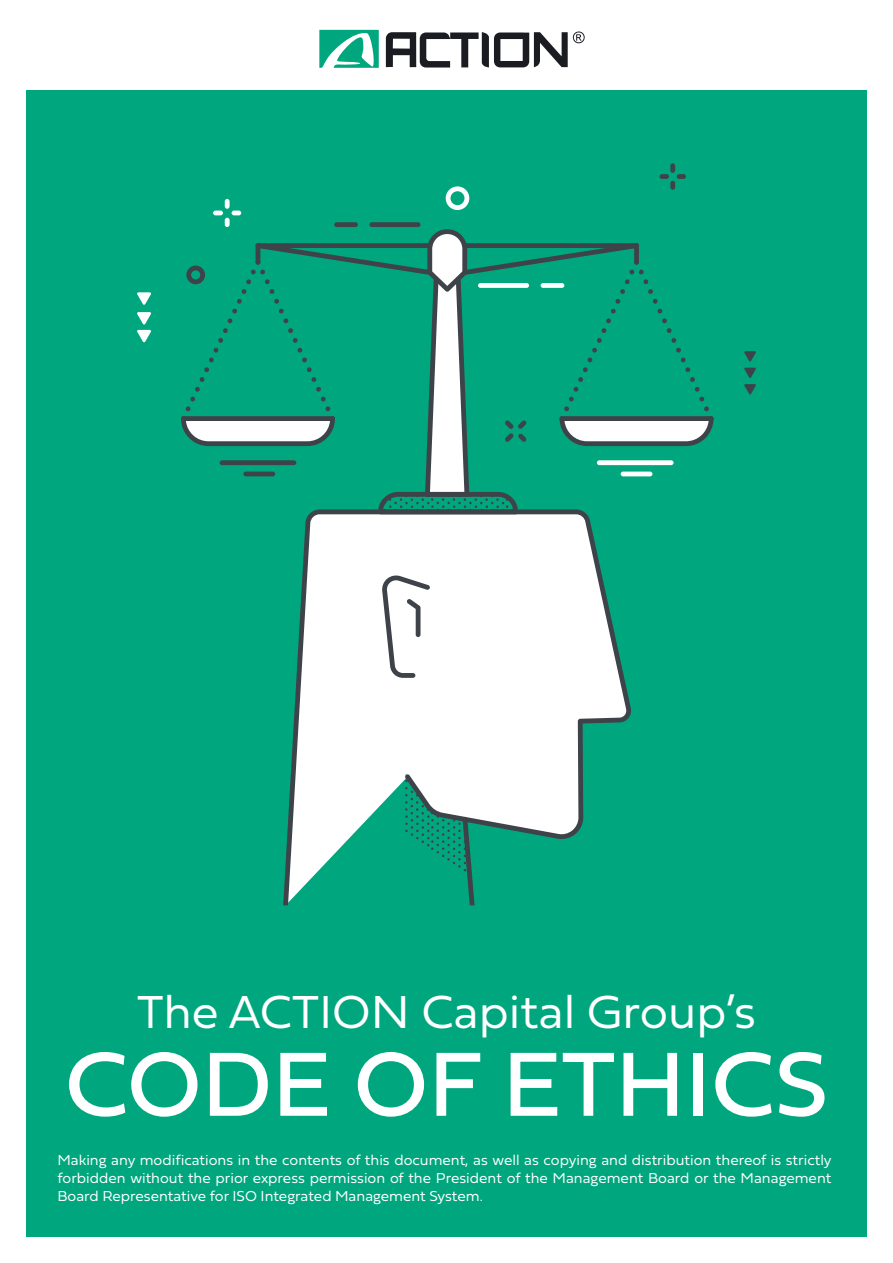
<style>
.page{position:relative;width:893px;height:1263px;background:#00a77e}
.page>*{position:absolute;margin:0;border:0;box-sizing:border-box;transform-origin:0 0}
.t1{font:94.8px "Fieldwork Hum";color:#fff}
.t2{font:48.3px "Fieldwork Hum Light";color:#fff}
.t3{font:15px/18px "Fieldwork Hum Light";color:#fff;text-align:justify}
</style>
<div class="page">
<svg style="left:283px;top:514px;width:348px;height:391px;fill:#fff"></svg>
<svg style="left:382px;top:575px;width:48px;height:103px;background:#d9dadb"></svg>
<svg style="left:405px;top:774px;width:70px;height:131px"></svg>
<svg style="left:744px;top:351px;width:12px;height:11px"></svg>
<svg style="left:744px;top:368px;width:12px;height:10px"></svg>
<svg style="left:744px;top:384px;width:12px;height:11px"></svg>
<svg style="left:137px;top:292px;width:14px;height:13px"></svg>
<svg style="left:137px;top:312px;width:14px;height:30px"></svg>
<div style="left:369px;top:222px;width:51px;height:5px;background:#3e434a;border-radius:2px"></div>
<div style="left:334px;top:222px;width:24px;height:5px;background:#3e434a;border-radius:2px"></div>
<svg style="left:446px;top:186px;width:23px;height:24px"></svg>
<div style="left:670px;top:163px;width:5px;height:10px;background:#3e434a;border-radius:2px"></div>
<div style="left:670px;top:181px;width:5px;height:9px;background:#3e434a;border-radius:2px"></div>
<div style="left:659px;top:174px;width:10px;height:5px;background:#3e434a;border-radius:2px"></div>
<div style="left:677px;top:174px;width:9px;height:5px;background:#3e434a;border-radius:2px"></div>
<div style="left:225px;top:199px;width:5px;height:10px;background:#fff;border-radius:2px"></div>
<div style="left:225px;top:218px;width:5px;height:9px;background:#fff;border-radius:2px"></div>
<hr style="left:213px;top:211px;width:10px;height:4px;background:#fff;border-radius:2px">
<svg style="left:232px;top:211px;width:9px;height:4px"></svg>
<svg style="left:181px;top:229px;width:533px;height:285px"></svg>
<div style="left:597px;top:460px;width:77px;height:5px;background:#fff;border-radius:2px"></div>
<hr style="left:621px;top:472px;width:31px;height:4px;background:#fff;border-radius:2px">
<div style="left:220px;top:460px;width:76px;height:5px;background:#3e434a;border-radius:2px"></div>
<hr style="left:243px;top:472px;width:32px;height:4px;background:#3e434a;border-radius:2px">
<div style="left:0;top:0;width:893px;height:89px;background:#fff"></div>
<div style="left:0;top:34px;width:26px;height:1229px;background:#fff"></div>
<div style="left:867px;top:34px;width:26px;height:1229px;background:#fff"></div>
<div style="left:0;top:1237px;width:893px;height:26px;background:#fff"></div>
<svg style="left:319px;top:30px;width:60px;height:38px"></svg>
<svg style="left:386px;top:31px;width:199px;height:37px"></svg>
<p class="t2" style="left:137px;top:974px;width:620px">The ACTION Capital Group’s</p>
<p class="t1" style="left:65px;top:1009px;width:765px">CODE OF ETHICS</p>
<p class="t3" style="left:57px;top:1150px;width:776px">Making any modifications in the contents of this document, as well as copying and distribution thereof is strictly forbidden without the prior express permission of the President of the Management Board or the Management Board Representative for ISO Integrated Management System.</p>
</div>
